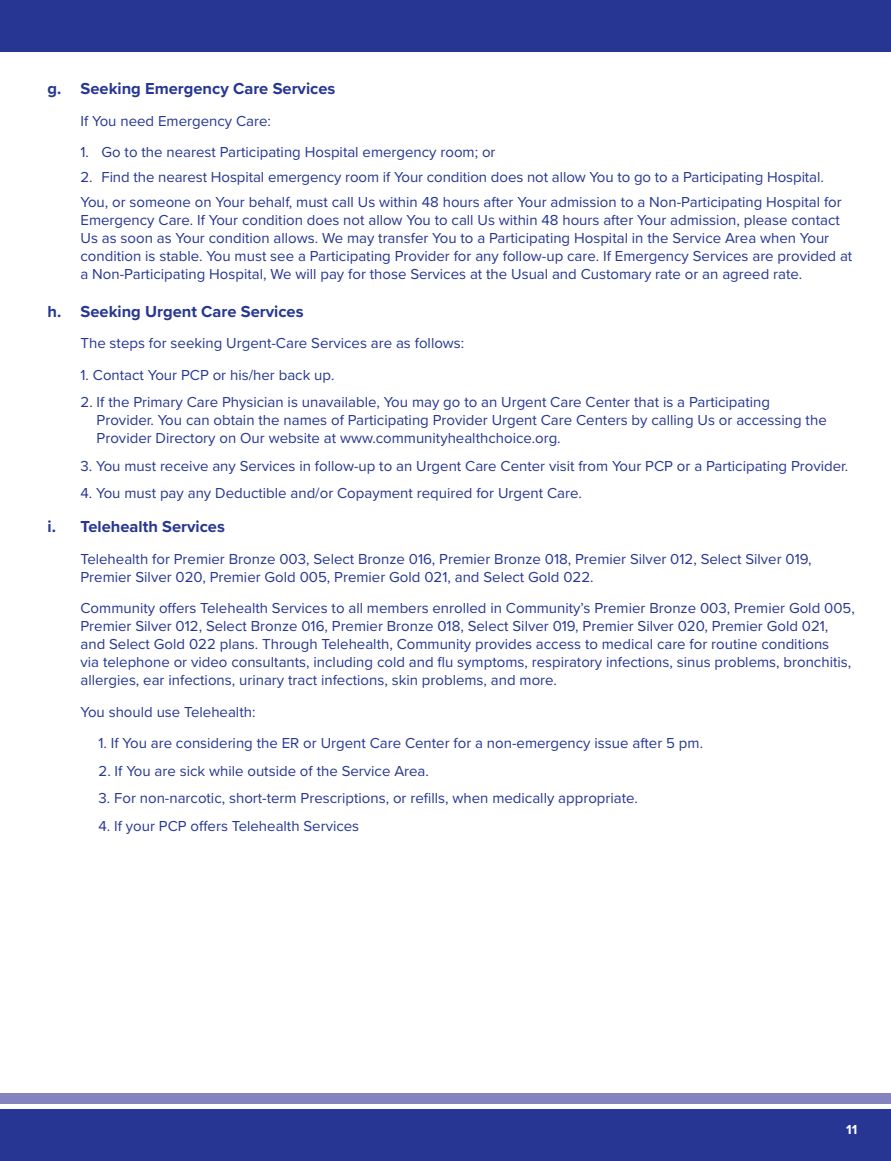
<style>
.page{position:relative;width:891px;height:1161px;background:#fff}
.page>*{position:absolute;margin:0;border:0;box-sizing:border-box;transform-origin:0 0}
.body_subhead_-_for_TOC{font:700 16.5px "Proxima Nova";color:#263692}
.body_indent{font:15px/18px "Proxima Nova";color:#263692}
.body_bullets{font:15px "Proxima Nova";color:#263692}
.t1{font:700 13.5px "Proxima Nova";color:#fff}
</style>
<div class="page">
<div style="left:0;top:1109px;width:891px;height:52px;background:#263692"></div>
<div style="left:0;top:0;width:891px;height:52px;background:#263692"></div>
<div style="left:0;top:1094px;width:891px;height:10px;background:#8483bd"></div>
<p class="body_subhead_-_for_TOC" style="left:48px;top:76px;width:289px">g. Seeking Emergency Care Services</p>
<p class="body_indent" style="left:81px;top:111px;width:192px">If You need Emergency Care:</p>
<p class="body_indent" style="left:81px;top:142px;width:417px">1. Go to the nearest Participating Hospital emergency room; or</p>
<p class="body_indent" style="left:81px;top:167px;width:745px">2. Find the nearest Hospital emergency room if Your condition does not allow You to go to a Participating Hospital.</p>
<p class="body_indent" style="left:81px;top:192px;width:773px">You, or someone on Your behalf, must call Us within 48 hours after Your admission to a Non-Participating Hospital for Emergency Care. If Your condition does not allow You to call Us within 48 hours after Your admission, please contact Us as soon as Your condition allows. We may transfer You to a Participating Hospital in the Service Area when Your condition is stable. You must see a Participating Provider for any follow-up care. If Emergency Services are provided at a Non-Participating Hospital, We will pay for those Services at the Usual and Customary rate or an agreed rate.</p>
<p class="body_subhead_-_for_TOC" style="left:48px;top:299px;width:258px">h. Seeking Urgent Care Services</p>
<p class="body_indent" style="left:81px;top:334px;width:385px">The steps for seeking Urgent-Care Services are as follows:</p>
<p class="body_indent" style="left:81px;top:365px;width:255px">1. Contact Your PCP or his/her back up.</p>
<p class="body_indent" style="left:97px;top:393px;width:732px;text-indent:-16px">2. If the Primary Care Physician is unavailable, You may go to an Urgent Care Center that is a Participating<br>Provider. You can obtain the names of Participating Provider Urgent Care Centers by calling Us or accessing the<br>Provider Directory on Our website at www.communityhealthchoice.org.</p>
<p class="body_indent" style="left:81px;top:456px;width:769px">3. You must receive any Services in follow-up to an Urgent Care Center visit from Your PCP or a Participating Provider.</p>
<p class="body_indent" style="left:81px;top:483px;width:503px">4. You must pay any Deductible and/or Copayment required for Urgent Care.</p>
<p class="body_subhead_-_for_TOC" style="left:48px;top:515px;width:179px">i. Telehealth Services</p>
<p class="body_indent" style="left:81px;top:549px;width:733px">Telehealth for Premier Bronze 003, Select Bronze 016, Premier Bronze 018, Premier Silver 012, Select Silver 019,<br>Premier Silver 020, Premier Gold 005, Premier Gold 021, and Select Gold 022.</p>
<p class="body_indent" style="left:81px;top:599px;width:776px">Community offers Telehealth Services to all members enrolled in Community’s Premier Bronze 003, Premier Gold 005, Premier Silver 012, Select Bronze 016, Premier Bronze 018, Select Silver 019, Premier Silver 020, Premier Gold 021, and Select Gold 022 plans. Through Telehealth, Community provides access to medical care for routine conditions<br>via telephone or video consultants, including cold and flu symptoms, respiratory infections, sinus problems, bronchitis, allergies, ear infections, urinary tract infections, skin problems, and more.</p>
<p class="body_indent" style="left:81px;top:702px;width:176px">You should use Telehealth:</p>
<p class="body_bullets" style="left:99px;top:732px;width:606px">1. If You are considering the ER or Urgent Care Center for a non-emergency issue after 5 pm.</p>
<p class="body_bullets" style="left:99px;top:760px;width:332px">2. If You are sick while outside of the Service Area.</p>
<p class="body_bullets" style="left:99px;top:787px;width:541px">3. For non-narcotic, short-term Prescriptions, or refills, when medically appropriate.</p>
<p class="body_bullets" style="left:99px;top:814px;width:262px">4. If your PCP offers Telehealth Services</p>
<p class="t1" style="left:846px;top:1120px;width:13px">11</p>
</div>
